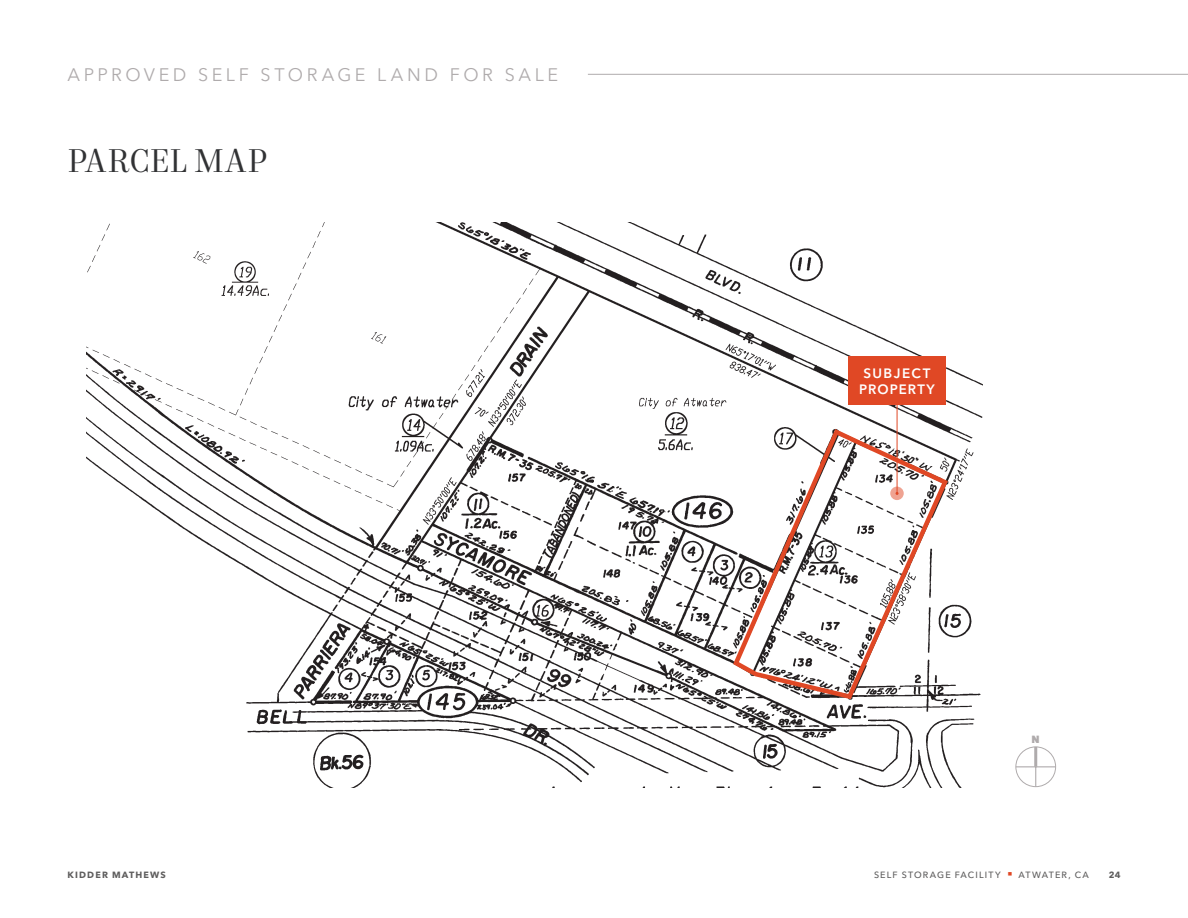
<style>
.page{position:relative;width:1188px;height:918px;background:#fff}
.page>*{position:absolute;margin:0;border:0;box-sizing:border-box;transform-origin:0 0}
.Headline_-_Level_2_-_Charcoal_2023{font:33px "Mort Modern 08";letter-spacing:-.005em;color:#313234}
.Section_Identifier_-_Sterling_2023{font:18px "Avenir Next LT Pro";letter-spacing:.2em;color:#afabac}
.Subject_Property_Label_-_White_2023{font:600 13.5px/16.5px "Avenir Next LT Pro";letter-spacing:.095em;color:#fff;text-align:center}
.t1{font:800 10.35px "Avenir Next LT Pro";color:#afabac}
.t2{font:500 9px "Avenir Next LT Pro";letter-spacing:.125em;color:#5e5d5d}
.t3{font:700 9px "Avenir Next LT Pro";letter-spacing:.13em;color:#5e5d5d}
.s1{color:#e04825}
</style>
<div class="page">
<img style="left:87px;top:222px;width:896px;height:565px">
<svg style="left:730px;top:426px;width:221px;height:276px"></svg>
<div style="left:1016px;top:747px;width:40px;height:40px;border:1px solid #afabac;border-radius:50%"></div>
<hr style="left:1034px;top:747px;width:3px;height:20px;background:#afabac">
<hr style="left:1016px;top:766px;width:40px;height:1px;background:#afabac">
<svg style="left:1035px;top:767px;width:1px;height:20px"></svg>
<svg style="left:890px;top:487px;width:14px;height:13px"></svg>
<hr style="left:897px;top:398px;width:1px;height:95px;background:#e04825">
<div style="left:848px;top:357px;width:98px;height:48px;background:#e04825"></div>
<hr style="left:588px;top:74px;width:600px;height:1px;background:#afabac">
<p class="Section_Identifier_-_Sterling_2023" style="left:68px;top:64px;width:492px">APPROVED SELF STORAGE LAND FOR SALE</p>
<p class="Headline_-_Level_2_-_Charcoal_2023" style="left:68px;top:141px;width:202px">PARCEL MAP</p>
<p class="Subject_Property_Label_-_White_2023" style="left:859px;top:365px;width:77px">SUBJECT<br>PROPERTY</p>
<p class="t1" style="left:1032px;top:733px;width:10px">N</p>
<p class="t3" style="left:68px;top:869px;width:100px">KIDDER MATHEWS</p>
<p class="t2" style="left:874px;top:869px;width:216px">SELF STORAGE FACILITY <span class="s1">■</span> ATWATER, CA</p>
<p class="t3" style="left:1109px;top:869px;width:13px">24</p>
</div>
